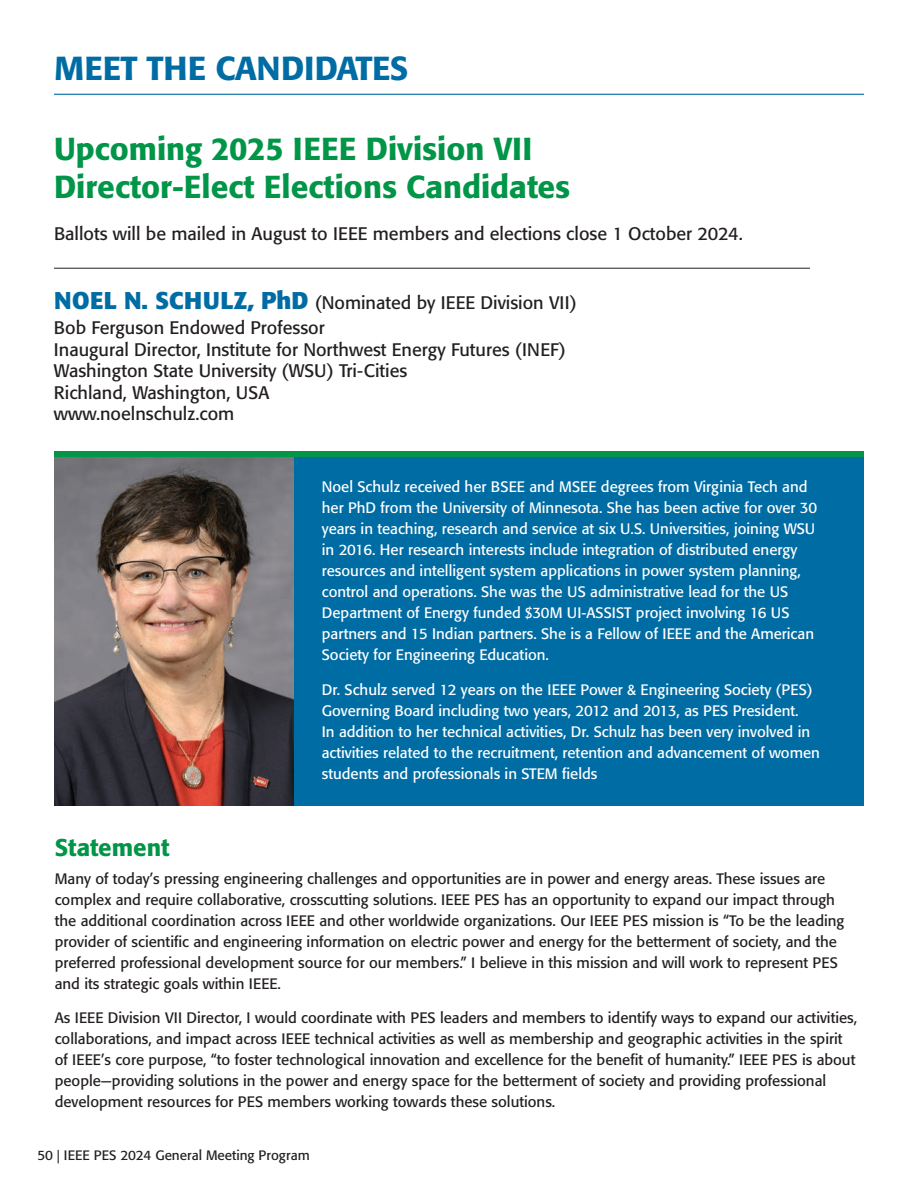
<style>
.page{position:relative;width:918px;height:1188px;background:#fff}
.page>*{position:absolute;margin:0;border:0;box-sizing:border-box;transform-origin:0 0}
.t1{font:500 33px "Formata";letter-spacing:-.01em;color:#006ca4}
.t2{font:500 31.5px/37.8px "Formata";color:#009547}
.t3{font:500 24px "Formata";color:#009547}
.t4{font:18px/21.6px "Formata";color:#231f20}
.t5{font:15px/21px "Formata";color:#231f20}
.t6{font:15px/21px "Formata";color:#fff}
.t7{font:13.5px "Formata";color:#231f20}
.s1{font-weight:700;font-size:24px;color:#006ca4}
</style>
<div class="page">
<div style="left:55px;top:451px;width:809px;height:355px;background:#006ca4"></div>
<hr style="left:54px;top:94px;width:810px;height:1px;background:#006ca4">
<hr style="left:54px;top:268px;width:756px;height:1px;background:#231f20">
<img style="left:54px;top:457px;width:240px;height:349px">
<div style="left:54px;top:451px;width:810px;height:6px;background:#009547"></div>
<h1 class="t1" style="left:54px;top:48px;width:356px">MEET THE CANDIDATES</h1>
<h2 class="t2" style="left:54px;top:130px;width:518px">Upcoming 2025 IEEE Division VII<br>Director-Elect Elections Candidates</h2>
<p class="t4" style="left:54px;top:222px;width:689px">Ballots will be mailed in August to IEEE members and elections close 1 October 2024.</p>
<p class="t4" style="left:54px;top:290px;width:524px;line-height:24.9px"><span class="s1">NOEL N. SCHULZ, PhD</span> (Nominated by IEEE Division VII)<br>Bob Ferguson Endowed Professor</p>
<p class="t4" style="left:54px;top:338px;width:513px">Inaugural Director, Institute for Northwest Energy Futures (INEF)<br>Washington State University (WSU) Tri-Cities<br>Richland, Washington, USA<br>www.noelnschulz.com</p>
<p class="t6" style="left:322px;top:476px;width:497px">Noel Schulz received her BSEE and MSEE degrees from Virginia Tech and her PhD from the University of Minnesota. She has been active for over 30 years in teaching, research and service at six U.S. Universities, joining WSU in 2016. Her research interests include integration of distributed energy resources and intelligent system applications in power system planning, control and operations. She was the US administrative lead for the US Department of Energy funded $30M UI-ASSIST project involving 16 US partners and 15 Indian partners. She is a Fellow of IEEE and the American Society for Engineering Education.</p>
<p class="t6" style="left:322px;top:679px;width:500px">Dr. Schulz served 12 years on the IEEE Power &amp; Engineering Society (PES)<br>Governing Board including two years, 2012 and 2013, as PES President.<br>In addition to her technical activities, Dr. Schulz has been very involved in activities related to the recruitment, retention and advancement of women students and professionals in STEM fields</p>
<h3 class="t3" style="left:55px;top:833px;width:116px">Statement</h3>
<p class="t5" style="left:55px;top:868px;width:791px">Many of today’s pressing engineering challenges and opportunities are in power and energy areas. These issues are complex and require collaborative, crosscutting solutions. IEEE PES has an opportunity to expand our impact through the additional coordination across IEEE and other worldwide organizations. Our IEEE PES mission is “To be the leading provider of scientific and engineering information on electric power and energy for the betterment of society, and the preferred professional development source for our members.” I believe in this mission and will work to represent PES and its strategic goals within IEEE.</p>
<p class="t5" style="left:55px;top:1007px;width:804px">As IEEE Division VII Director, I would coordinate with PES leaders and members to identify ways to expand our activities, collaborations, and impact across IEEE technical activities as well as membership and geographic activities in the spirit of IEEE’s core purpose, “to foster technological innovation and excellence for the benefit of humanity.” IEEE PES is about people—providing solutions in the power and energy space for the betterment of society and providing professional development resources for PES members working towards these solutions.</p>
<p class="t7" style="left:38px;top:1147px;width:274px">50 | IEEE PES 2024 General Meeting Program</p>
</div>
